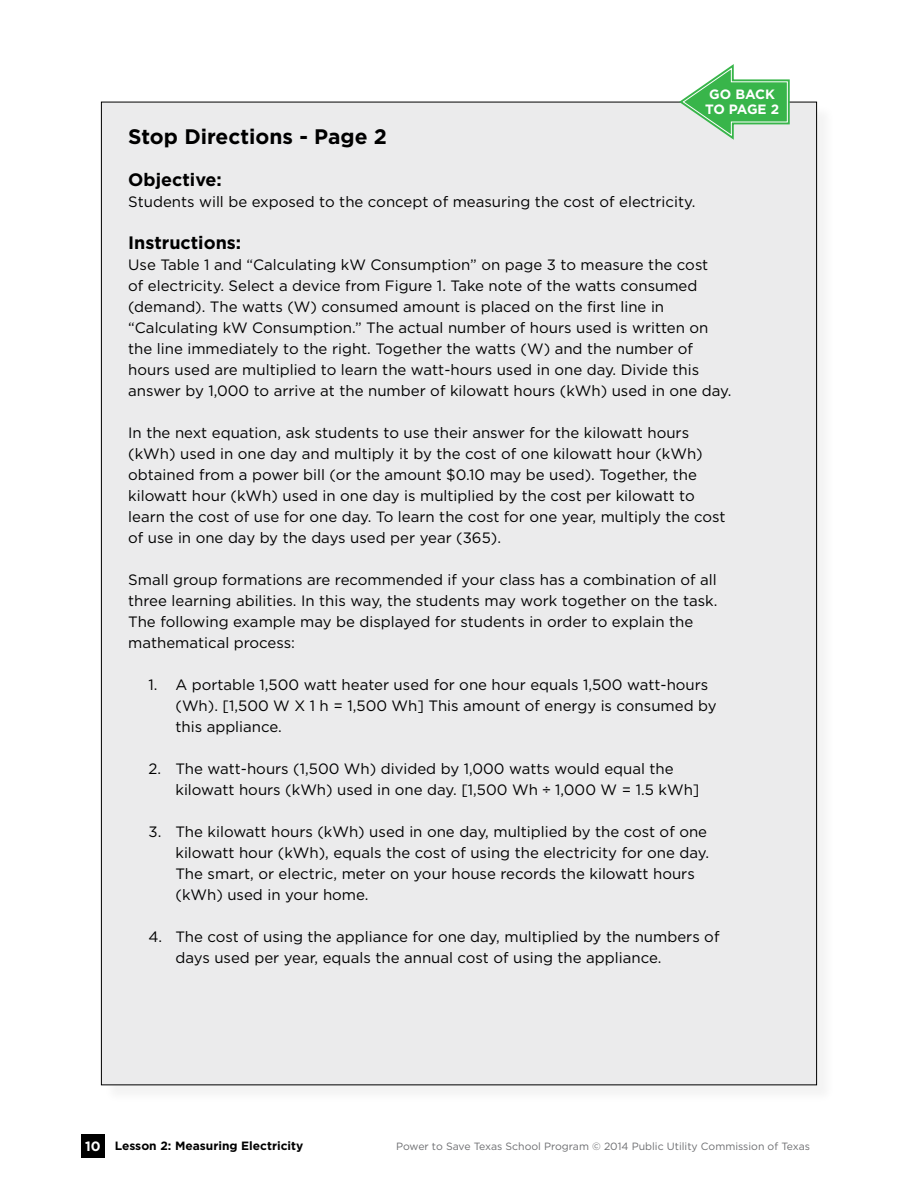
<style>
.page{position:relative;width:918px;height:1188px;background:#fff}
.page>*{position:absolute;margin:0;border:0;box-sizing:border-box;transform-origin:0 0}
.t1{font:700 21px "Gotham";color:#000}
.t2{font:700 18px "Gotham";color:#000}
.t3{font:15px/21px "Gotham";color:#000}
.t4{font:700 13.5px/15px "Gotham";letter-spacing:-.015em;color:#fff;text-align:center}
.t5{font:700 12px "Gotham";color:#000}
.t6{font:10.5px "Gotham";color:#6d6e71}
.s1{font-family:"Arial"}
.s2{font-size:13.5px;color:#fff}
</style>
<div class="page">
<div style="left:103px;top:104px;width:733px;height:999px;background:#f7f7f7"></div>
<div style="left:101px;top:102px;width:716px;height:983px;background:#ebebec"></div>
<svg style="left:675px;top:64px;width:117px;height:76px"></svg>
<div style="left:81px;top:1134px;width:24px;height:24px;background:#000"></div>
<p class="t4" style="left:705px;top:86px;width:76px">GO BACK<br>TO PAGE 2</p>
<h1 class="t1" style="left:128px;top:124px;width:260px">Stop Directions - Page 2</h1>
<p class="t2" style="left:128px;top:169px;width:95px">Objective:</p>
<p class="t3" style="left:128px;top:191px;width:569px">Students will be exposed to the concept of measuring the cost of electricity.</p>
<p class="t2" style="left:128px;top:232px;width:115px">Instructions:</p>
<p class="t3" style="left:128px;top:254px;width:605px">Use Table 1 and “Calculating kW Consumption” on page 3 to measure the cost<br>of electricity. Select a device from Figure 1. Take note of the watts consumed (demand). The watts (W) consumed amount is placed on the first line in “Calculating kW Consumption.” The actual number of hours used is written on the line immediately to the right. Together the watts (W) and the number of hours used are multiplied to learn the watt-hours used in one day. Divide this answer by 1,000 to arrive at the number of kilowatt hours (kWh) used in one day.</p>
<p class="t3" style="left:128px;top:422px;width:599px">In the next equation, ask students to use their answer for the kilowatt hours (kWh) used in one day and multiply it by the cost of one kilowatt hour (kWh) obtained from a power bill (or the amount $0.10 may be used). Together, the kilowatt hour (kWh) used in one day is multiplied by the cost per kilowatt to learn the cost of use for one day. To learn the cost for one year, multiply the cost of use in one day by the days used per year (365).</p>
<p class="t3" style="left:128px;top:569px;width:591px">Small group formations are recommended if your class has a combination of all three learning abilities. In this way, the students may work together on the task.<br>The following example may be displayed for students in order to explain the mathematical process:</p>
<p class="t3" style="left:176px;top:674px;width:543px;text-indent:-27px">1. A portable 1,500 watt heater used for one hour equals 1,500 watt-hours (Wh). [1,500 W X 1 h = 1,500 Wh] This amount of energy is consumed by this appliance.</p>
<p class="t3" style="left:176px;top:758px;width:526px;text-indent:-27px">2. The watt-hours (1,500 Wh) divided by 1,000 watts would equal the kilowatt hours (kWh) used in one day. [1,500 Wh <span class="s1">÷</span> 1,000 W = 1.5 kWh]</p>
<p class="t3" style="left:176px;top:821px;width:535px;text-indent:-27px">3. The kilowatt hours (kWh) used in one day, multiplied by the cost of one kilowatt hour (kWh), equals the cost of using the electricity for one day.<br>The smart, or electric, meter on your house records the kilowatt hours (kWh) used in your home.</p>
<p class="t3" style="left:176px;top:926px;width:546px;text-indent:-27px">4. The cost of using the appliance for one day, multiplied by the numbers of days used per year, equals the annual cost of using the appliance.</p>
<p class="t5" style="left:85px;top:1139px;width:220px"><span class="s2">10</span> Lesson 2: Measuring Electricity</p>
<p class="t6" style="left:396px;top:1140px;width:415px">Power to Save Texas School Program © 2014 Public Utility Commission of Texas</p>
</div>
